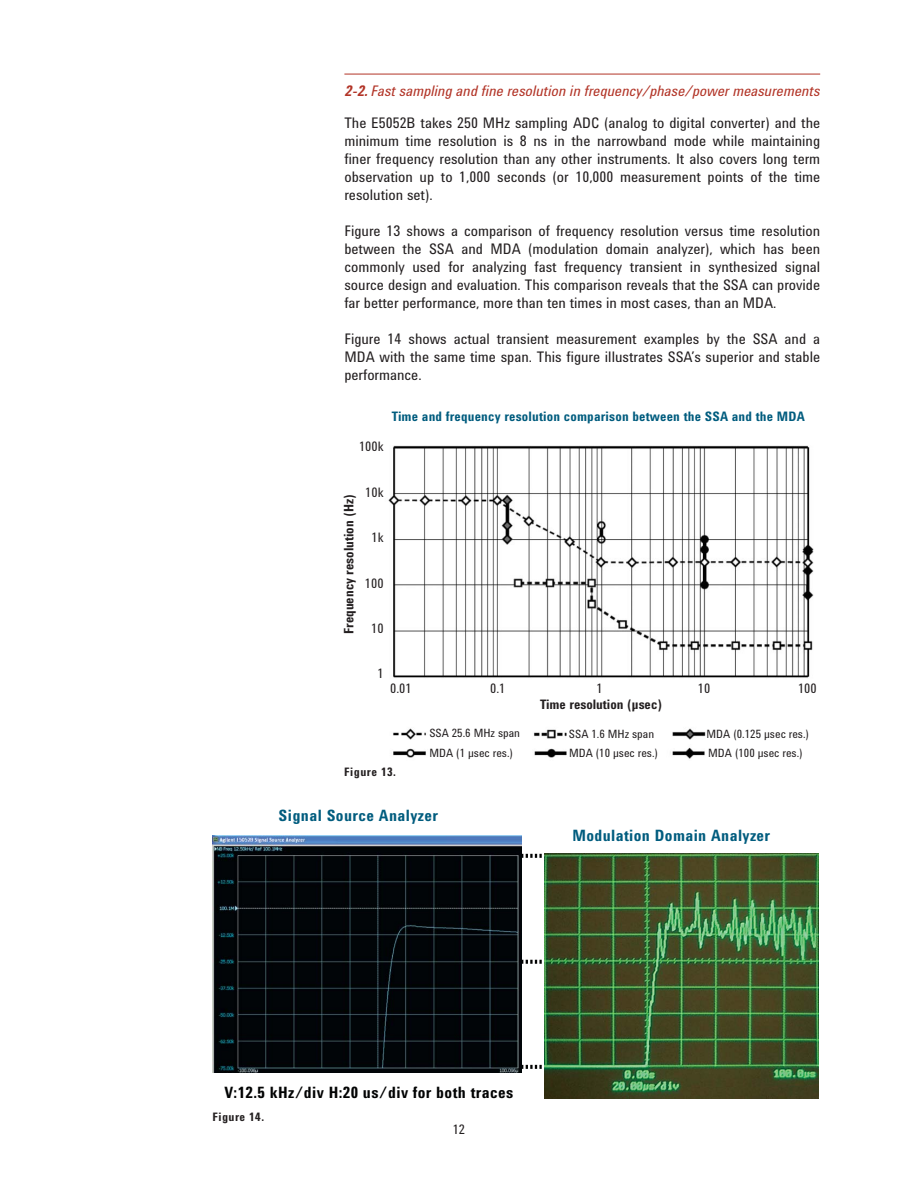
<style>
.page{position:relative;width:918px;height:1188px;background:#fff}
.page>*{position:absolute;margin:0;border:0;box-sizing:border-box;transform-origin:0 0}
.t1{font:700 16.05px "Agilent Condensed CFF";letter-spacing:.025em;color:#005c7e}
.t2{font:700 16.05px "Agilent Condensed CFF";letter-spacing:.025em;color:#020303}
.t3{font:15px/18px "Agilent Condensed CFF";color:#231f20;text-align:justify}
.t4{font:italic 15px/31.5px "Agilent Condensed CFF";color:#b23427}
.t5{font:700 13.5px "Agilent Condensed CFF";letter-spacing:.015em;color:#005c7e}
.t6{font:700 13.5px "Agilent Condensed CFF";color:#231f20}
.t7{font:13.5px "Agilent Condensed CFF";color:#231f20}
.t8{font:700 12px "Agilent Condensed CFF";letter-spacing:.04em;color:#231f20}
.t9{font:11.7px "Agilent Condensed CFF";color:#231f20}
.s1{font-weight:700}
.s2{font-style:normal;color:#231f20}
</style>
<div class="page">
<hr style="left:344px;top:74px;width:476px;height:1px;background:#b23427">
<svg style="left:521px;top:1065px;width:24px;height:4px"></svg>
<svg style="left:521px;top:854px;width:24px;height:4px"></svg>
<svg style="left:521px;top:960px;width:24px;height:4px"></svg>
<img style="left:213px;top:836px;width:308px;height:236px">
<img style="left:545px;top:854px;width:273px;height:245px">
<img style="left:388px;top:445px;width:426px;height:314px">
<p class="t4" style="left:344px;top:77px;width:477px"><span class="s1">2-2.</span> Fast sampling and fine resolution in frequency/phase/power measurements<br><span class="s2">The E5052B takes 250 MHz sampling ADC (analog to digital converter) and the</span></p>
<p class="t3" style="left:344px;top:133px;width:477px">minimum time resolution is 8 ns in the narrowband mode while maintaining finer frequency resolution than any other instruments. It also covers long term observation up to 1,000 seconds (or 10,000 measurement points of the time resolution set).</p>
<p class="t3" style="left:344px;top:223px;width:477px">Figure 13 shows a comparison of frequency resolution versus time resolution between the SSA and MDA (modulation domain analyzer), which has been commonly used for analyzing fast frequency transient in synthesized signal source design and evaluation. This comparison reveals that the SSA can provide far better performance, more than ten times in most cases, than an MDA.</p>
<p class="t3" style="left:344px;top:331px;width:477px">Figure 14 shows actual transient measurement examples by the SSA and a MDA with the same time span. This figure illustrates SSA’s superior and stable performance.</p>
<p class="t7" style="left:359px;top:442px;width:26px">100k</p>
<p class="t7" style="left:365px;top:487px;width:20px">10k</p>
<p class="t7" style="left:372px;top:533px;width:14px">1k</p>
<p class="t7" style="left:365px;top:578px;width:20px">100</p>
<p class="t7" style="left:371px;top:623px;width:14px">10</p>
<p class="t7" style="left:377px;top:669px;width:8px">1</p>
<p class="t6" style="left:344px;top:634px;width:142px;rotate:-90deg">Frequency resolution (Hz)</p>
<p class="t5" style="left:392px;top:412px;width:415px">Time and frequency resolution comparison between the SSA and the MDA</p>
<p class="t7" style="left:390px;top:683px;width:23px">0.01</p>
<p class="t7" style="left:490px;top:683px;width:17px">0.1</p>
<p class="t7" style="left:597px;top:683px;width:8px">1</p>
<p class="t7" style="left:698px;top:683px;width:14px">10</p>
<p class="t7" style="left:798px;top:683px;width:20px">100</p>
<p class="t6" style="left:540px;top:700px;width:124px">Time resolution (µsec)</p>
<p class="t8" style="left:344px;top:768px;width:53px">Figure 13.</p>
<p class="t9" style="left:429px;top:729px;width:92px">SSA 25.6 MHz span</p>
<p class="t9" style="left:569px;top:730px;width:87px">SSA 1.6 MHz span</p>
<p class="t9" style="left:429px;top:748px;width:85px">MDA (1 µsec res.)</p>
<p class="t9" style="left:707px;top:729px;width:104px">MDA (0.125 µsec res.)</p>
<p class="t9" style="left:569px;top:749px;width:91px">MDA (10 µsec res.)</p>
<p class="t9" style="left:708px;top:749px;width:96px">MDA (100 µsec res.)</p>
<p class="t1" style="left:279px;top:810px;width:161px">Signal Source Analyzer</p>
<p class="t1" style="left:572px;top:829px;width:199px">Modulation Domain Analyzer</p>
<p class="t2" style="left:225px;top:1087px;width:290px">V:12.5 kHz/div H:20 us/div for both traces</p>
<p class="t8" style="left:212px;top:1113px;width:53px">Figure 14.</p>
<p class="t7" style="left:453px;top:1124px;width:14px">12</p>
</div>
